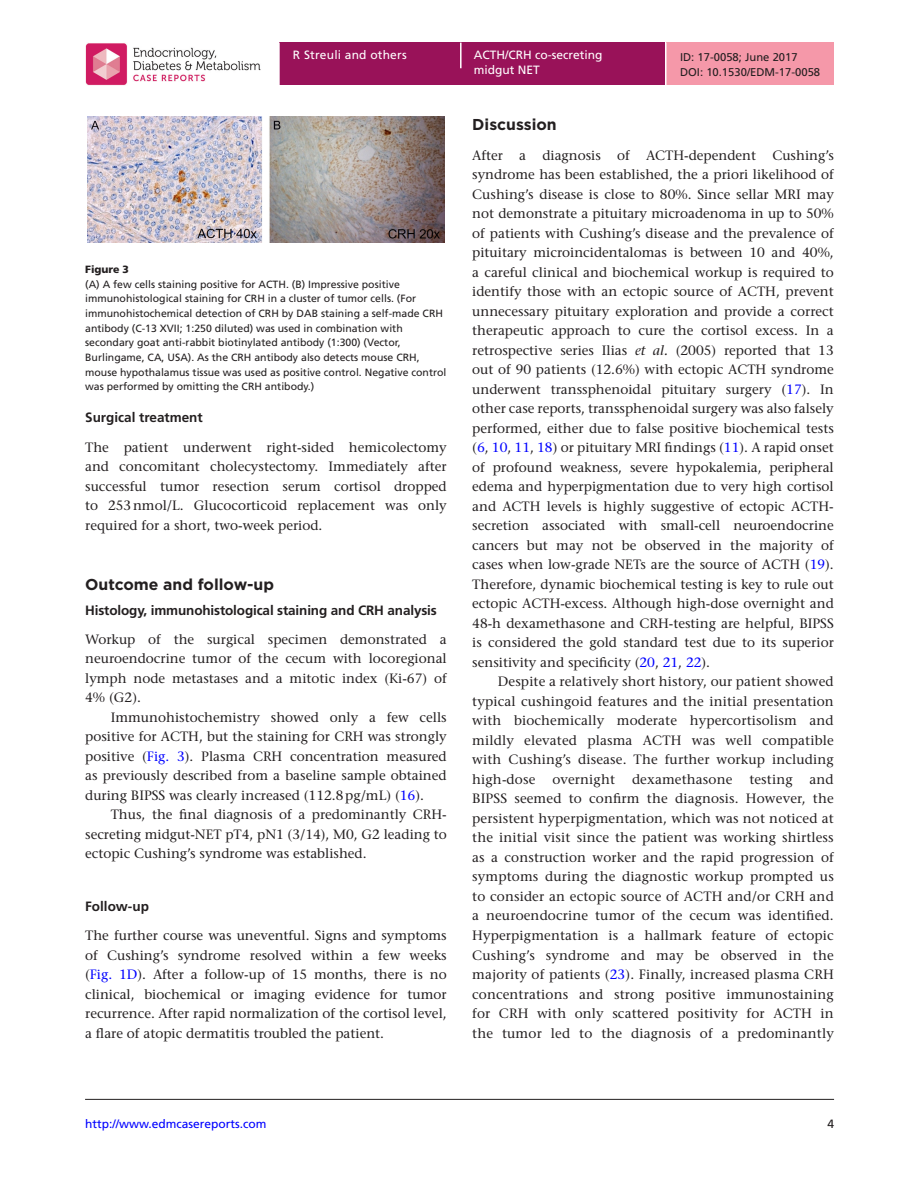
<style>
.page{position:relative;width:919px;height:1187px;background:#fff}
.page>*{position:absolute;margin:0;border:0;box-sizing:border-box;transform-origin:0 0}
.t1{font:700 15.75px "Gotham";color:#231f20}
.TXT{font:500 13.5px/19.5px "Stone Serif Std";color:#231f20;text-align:justify}
.TXI{font:500 13.5px/19.5px "Stone Serif Std";letter-spacing:.01em;color:#231f20;text-align:justify}
.H2-H1{font:700 13.5px "Frutiger LT Std";letter-spacing:-.01em;color:#231f20}
.t2{font:12px/14.7px "Frutiger LT Std";color:#fff}
.t3{font:12px "Frutiger LT Std";color:#00f}
.t4{font:12px "Frutiger LT Std";color:#231f20}
.t5{font:11.25px/14.5px "Frutiger LT Std";color:#231f20}
.FC{font:10.5px/14.7px "Frutiger LT Std";color:#231f20}
.FC-2{font:900 10.5px "Frutiger LT Std";color:#231f20}
.s1{color:#00f}
.s2{font-style:italic}
</style>
<div class="page">
<div style="left:280px;top:43px;width:385px;height:42px;background:#991259"></div>
<div style="left:666px;top:43px;width:167px;height:42px;background:#f598a9"></div>
<svg style="left:460px;top:43px;width:1px;height:25px"></svg>
<img style="left:85px;top:43px;width:176px;height:42px">
<hr style="left:85px;top:1098px;width:749px;height:1px;background:#231f20">
<img style="left:87px;top:117px;width:357px;height:126px">
<p class="t2" style="left:293px;top:48px;width:115px">R Streuli and others</p>
<p class="t2" style="left:473px;top:48px;width:130px">ACTH/CRH co-secreting midgut NET</p>
<p class="t5" style="left:680px;top:50px;width:142px">ID: 17-0058; June 2017<br>DOI: 10.1530/EDM-17-0058</p>
<p class="FC-2" style="left:85px;top:263px;width:45px">Figure 3</p>
<p class="FC" style="left:85px;top:277px;width:363px">(A) A few cells staining positive for ACTH. (B) Impressive positive immunohistological staining for CRH in a cluster of tumor cells. (For immunohistochemical detection of CRH by DAB staining a self-made CRH antibody (C-13 XVII; 1:250 diluted) was used in combination with secondary goat anti-rabbit biotinylated antibody (1:300) (Vector, Burlingame, CA, USA). As the CRH antibody also detects mouse CRH, mouse hypothalamus tissue was used as positive control. Negative control was performed by omitting the CRH antibody.)</p>
<h2 class="H2-H1" style="left:85px;top:410px;width:119px">Surgical treatment</h2>
<p class="TXT" style="left:85px;top:437px;width:363px">The patient underwent right-sided hemicolectomy and concomitant cholecystectomy. Immediately after successful tumor resection serum cortisol dropped to 253nmol/L. Glucocorticoid replacement was only required for a short, two-week period.</p>
<h1 class="t1" style="left:85px;top:573px;width:190px">Outcome and follow-up</h1>
<p class="H2-H1" style="left:85px;top:602px;width:353px">Histology, immunohistological staining and CRH analysis</p>
<p class="TXT" style="left:85px;top:629px;width:363px">Workup of the surgical specimen demonstrated a neuroendocrine tumor of the cecum with locoregional lymph node metastases and a mitotic index (Ki-67) of 4% (G2).</p>
<p class="TXI" style="left:85px;top:707px;width:363px;text-indent:26px">Immunohistochemistry showed only a few cells positive for ACTH, but the staining for CRH was strongly positive (<span class="s1">Fig. 3</span>). Plasma CRH concentration measured as previously described from a baseline sample obtained during BIPSS was clearly increased (112.8pg/mL) (<span class="s1">16</span>).</p>
<p class="TXI" style="left:85px;top:805px;width:363px;text-indent:26px">Thus, the final diagnosis of a predominantly CRH&shy;secreting midgut-NET pT4, pN1 (3/14), M0, G2 leading to ectopic Cushing’s syndrome was established.</p>
<h2 class="H2-H1" style="left:85px;top:898px;width:65px">Follow-up</h2>
<p class="TXT" style="left:85px;top:925px;width:363px">The further course was uneventful. Signs and symptoms of Cushing’s syndrome resolved within a few weeks (<span class="s1">Fig. 1D</span>). After a follow-up of 15 months, there is no clinical, biochemical or imaging evidence for tumor recurrence. After rapid normalization of the cortisol level, a flare of atopic dermatitis troubled the patient.</p>
<h1 class="t1" style="left:472px;top:114px;width:86px">Discussion</h1>
<p class="TXT" style="left:472px;top:145px;width:363px">After a diagnosis of ACTH-dependent Cushing’s syndrome has been established, the a priori likelihood of Cushing’s disease is close to 80%. Since sellar MRI may not demonstrate a pituitary microadenoma in up to 50% of patients with Cushing’s disease and the prevalence of pituitary microincidentalomas is between 10 and 40%, a careful clinical and biochemical workup is required to identify those with an ectopic source of ACTH, prevent unnecessary pituitary exploration and provide a correct therapeutic approach to cure the cortisol excess. In a retrospective series Ilias <span class="s2">et al.</span> (2005) reported that 13 out of 90 patients (12.6%) with ectopic ACTH syndrome underwent transsphenoidal pituitary surgery (<span class="s1">17</span>). In other case reports, transsphenoidal surgery was also falsely performed, either due to false positive biochemical tests (<span class="s1">6</span>, <span class="s1">10</span>, <span class="s1">11</span>, <span class="s1">18</span>) or pituitary MRI findings (<span class="s1">11</span>). A rapid onset of profound weakness, severe hypokalemia, peripheral edema and hyperpigmentation due to very high cortisol and ACTH levels is highly suggestive of ectopic ACTH&shy;secretion associated with small-cell neuroendocrine cancers but may not be observed in the majority of cases when low-grade NETs are the source of ACTH (<span class="s1">19</span>).<br>Therefore, dynamic biochemical testing is key to rule out ectopic ACTH-excess. Although high-dose overnight and 48-h dexamethasone and CRH-testing are helpful, BIPSS is considered the gold standard test due to its superior sensitivity and specificity (<span class="s1">20</span>, <span class="s1">21</span>, <span class="s1">22</span>).</p>
<p class="TXI" style="left:472px;top:672px;width:363px;text-indent:26px">Despite a relatively short history, our patient showed typical cushingoid features and the initial presentation with biochemically moderate hypercortisolism and mildly elevated plasma ACTH was well compatible with Cushing’s disease. The further workup including high-dose</p>
<p class="TXI" style="left:472px;top:769px;width:363px;text-indent:337px">and BIPSS seemed to confirm the diagnosis. However, the persistent hyperpigmentation, which was not noticed at the initial visit since the patient was working shirtless as a construction worker and the rapid progression of symptoms during the diagnostic workup prompted us to consider an ectopic source of ACTH and/or CRH and a neuroendocrine tumor of the cecum was identified.<br>Hyperpigmentation is a hallmark feature of ectopic Cushing’s syndrome and may be observed in the majority of patients (<span class="s1">23</span>). Finally, increased plasma CRH concentrations and strong positive immunostaining for CRH with only scattered positivity for ACTH in the tumor led to the diagnosis of a predominantly</p>
<p class="TXI" style="left:552px;top:769px;width:64px">overnight</p>
<p class="TXI" style="left:632px;top:769px;width:102px">dexamethasone</p>
<p class="TXI" style="left:749px;top:769px;width:45px">testing</p>
<p class="t3" style="left:85px;top:1116px;width:183px">http://www.edmcasereports.com</p>
<p class="t4" style="left:827px;top:1116px;width:8px">4</p>
</div>
